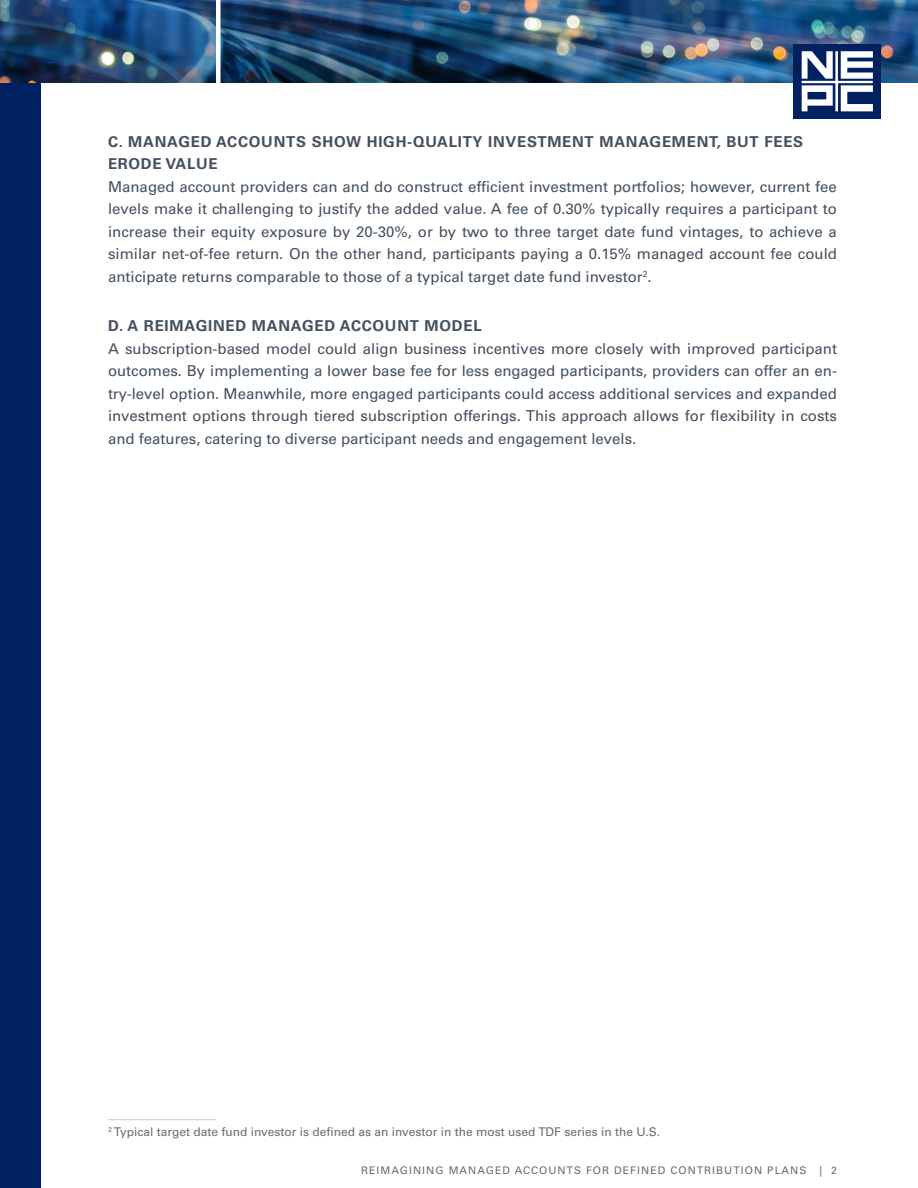
<style>
.page{position:relative;width:918px;height:1188px;background:#fff}
.page>*{position:absolute;margin:0;border:0;box-sizing:border-box;transform-origin:0 0}
.Main_Body_Text{font:15px/22.5px "Univers LT Pro 55 Roman";color:#43505e;text-align:justify}
.Subheading{font:700 15px/22.5px "Univers LT Pro 65";letter-spacing:.05em;color:#43505e}
.Disclosures{font:12px "Univers LT Pro 55 Roman";color:#6b6b6b}
.Main_Body_Text-2{font:10.5px "Univers LT Pro 55 Roman";letter-spacing:.1em;color:#6b6b6b}
</style>
<div class="page">
<hr style="left:108px;top:1119px;width:108px;height:1px;background:#c9d4de">
<div style="left:0;top:0;width:40px;height:1188px;background:#002060"></div>
<img style="left:0;top:0;width:918px;height:82px">
<hr style="left:216px;top:0;width:4px;height:105px;background:#fff">
<div style="left:793px;top:44px;width:88px;height:75px;background:#002060"></div>
<svg style="left:802px;top:51px;width:71px;height:60px"></svg>
<p class="Subheading" style="left:108px;top:130px;width:697px">C. MANAGED ACCOUNTS SHOW HIGH-QUALITY INVESTMENT MANAGEMENT, BUT FEES<br>ERODE VALUE</p>
<p class="Main_Body_Text" style="left:108px;top:175px;width:731px">Managed account providers can and do construct efficient investment portfolios; however, current fee levels make it challenging to justify the added value. A fee of 0.30% typically requires a participant to increase their equity exposure by 20-30%, or by two to three target date fund vintages, to achieve a similar net-of-fee return. On the other hand, participants paying a 0.15% managed account fee could anticipate returns comparable to those of a typical target date fund investor<sup>2</sup>.</p>
<p class="Subheading" style="left:108px;top:314px;width:375px">D. A REIMAGINED MANAGED ACCOUNT MODEL</p>
<p class="Main_Body_Text" style="left:108px;top:337px;width:731px">A subscription-based model could align business incentives more closely with improved participant outcomes. By implementing a lower base fee for less engaged participants, providers can offer an en&shy;try-level option. Meanwhile, more engaged participants could access additional services and expanded investment options through tiered subscription offerings. This approach allows for flexibility in costs and features, catering to diverse participant needs and engagement levels.</p>
<p class="Disclosures" style="left:108px;top:1124px;width:554px"><sup>2</sup> Typical target date fund investor is defined as an investor in the most used TDF series in the U.S.</p>
<p class="Main_Body_Text-2" style="left:361px;top:1163px;width:477px">REIMAGINING MANAGED ACCOUNTS FOR DEFINED CONTRIBUTION PLANS | 2</p>
</div>
